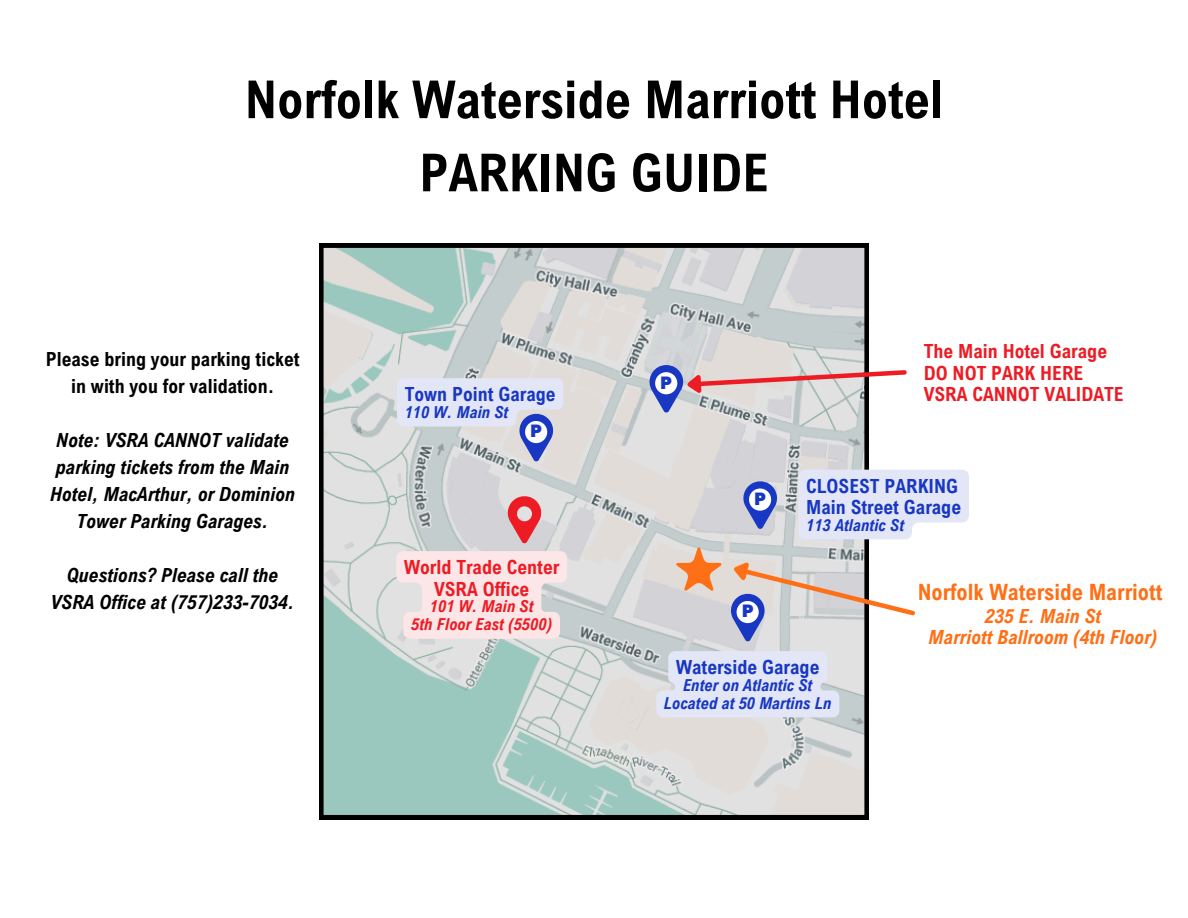
<style>
.page{position:relative;width:1188px;height:918px;background:#fff}
.page>*{position:absolute;margin:0;border:0;box-sizing:border-box;transform-origin:0 0}
.t1{font:700 52.5px/73.2px "Arial Nova Cond";color:#000;text-align:center}
.t2{font:700 22.5px "Arial Nova Cond";color:#ff6f16}
.t3{font:italic 700 19.5px/27px "Arial Nova Cond";color:#000;text-align:center}
.t4{font:700 19.5px/21.3px "Arial Nova Cond";color:#ed1c24}
.t5{font:700 19.5px/21.3px "Arial Nova Cond";color:#1837c2}
.t6{font:700 19.5px/27px "Arial Nova Cond";color:#000;text-align:center}
.t7{font:italic 700 19.5px/21.3px "Arial Nova Cond";color:#ff6f16;text-align:center}
.t8{font:900 17.55px "Poppins";color:#1837c2}
.t9{font:italic 700 16.5px "Arial Nova Cond";color:#1837c2}
.t10{font:italic 700 16.5px "Arial Nova Cond";color:#ed1c24}
</style>
<div class="page">
<svg style="left:319px;top:243px;width:550px;height:576px;background:#c0cbc8"></svg>
<svg style="left:741px;top:481px;width:38px;height:48px"></svg>
<div style="left:749px;top:488px;width:22px;height:23px;background:#fff;border-radius:50%"></div>
<svg style="left:505px;top:495px;width:39px;height:49px;background:#e18186"></svg>
<svg style="left:676px;top:548px;width:239px;height:94px"></svg>
<svg style="left:396px;top:551px;width:171px;height:88px;background:#f7e4e5"></svg>
<svg style="left:798px;top:470px;width:171px;height:69px;background:#e4e8f7"></svg>
<svg style="left:397px;top:378px;width:166px;height:84px;background:#d1d5e4"></svg>
<svg style="left:656px;top:651px;width:183px;height:66px;background:#e0e4f3"></svg>
<svg style="left:647px;top:364px;width:260px;height:49px"></svg>
<h2 class="t1" style="left:245px;top:62px;width:700px">Norfolk Waterside Marriott Hotel<br>PARKING GUIDE</h2>
<p class="t6" style="left:46px;top:345px;width:255px">Please bring your parking ticket in with you for validation.</p>
<p class="t3" style="left:50px;top:426px;width:247px">Note: VSRA CANNOT validate parking tickets from the Main<br>Hotel, MacArthur, or Dominion<br>Tower Parking Garages.</p>
<p class="t3" style="left:51px;top:561px;width:245px">Questions? Please call the<br>VSRA Office at (757)233-7034.</p>
<p class="t5" style="left:405px;top:383px;width:152px">Town Point Garage</p>
<p class="t9" style="left:405px;top:402px;width:105px">110 W. Main St</p>
<h2 class="t8" style="left:531px;top:419px;width:13px">P</h2>
<p class="t4" style="left:404px;top:556px;width:157px">World Trade Center</p>
<p class="t4" style="left:434px;top:577px;width:97px">VSRA Office</p>
<p class="t10" style="left:430px;top:596px;width:105px">101 W. Main St</p>
<p class="t10" style="left:411px;top:614px;width:142px">5th Floor East (5500)</p>
<h2 class="t8" style="left:661px;top:370px;width:13px">P</h2>
<p class="t8" style="left:755px;top:486px;width:13px">P</p>
<h2 class="t8" style="left:742px;top:599px;width:13px">P</h2>
<p class="t4" style="left:924px;top:340px;width:201px">The Main Hotel Garage<br>DO NOT PARK HERE<br>VSRA CANNOT VALIDATE</p>
<p class="t5" style="left:806px;top:475px;width:156px">CLOSEST PARKING<br>Main Street Garage</p>
<p class="t9" style="left:806px;top:515px;width:100px">113 Atlantic St</p>
<p class="t2" style="left:918px;top:578px;width:246px">Norfolk Waterside Marriott</p>
<p class="t7" style="left:929px;top:605px;width:230px">235 E. Main St<br>Marriott Ballroom (4th Floor)</p>
<p class="t5" style="left:676px;top:656px;width:145px">Waterside Garage</p>
<p class="t9" style="left:683px;top:675px;width:131px">Enter on Atlantic St</p>
<p class="t9" style="left:664px;top:693px;width:169px">Located at 50 Martins Ln</p>
</div>
